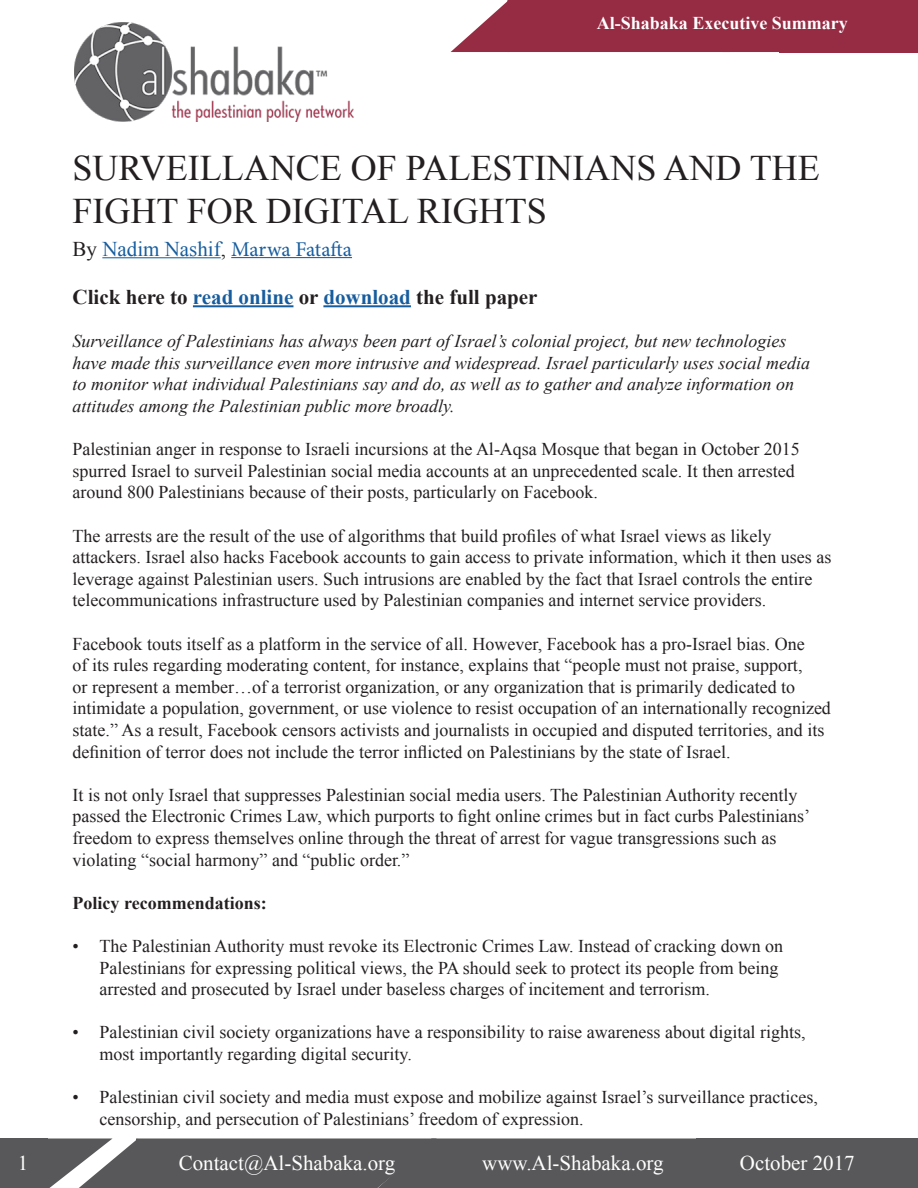
<style>
.page{position:relative;width:918px;height:1188px;background:#fff}
.page>*{position:absolute;margin:0;border:0;box-sizing:border-box;transform-origin:0 0}
.t1{font:36px/43.2px "Times New Roman";color:#231f20}
.t2{font:21px "Times New Roman";color:#fff}
.t3{font:700 21px "Times New Roman";color:#231f20}
.t4{font:21px "Minion Pro";letter-spacing:-.01em;color:#175d9e}
.t5{font:18px/21.6px "Times New Roman";color:#231f20}
.t6{font:italic 18px/21.6px "Times New Roman";color:#231f20}
.t7{font:700 18px "Times New Roman";color:#fff}
.t8{font:700 18px "Times New Roman";color:#231f20}
.s1{font-family:"Times New Roman";color:#231f20}
.s2{font-family:"Times New Roman"}
.s3{color:#175d9e}
</style>
<div class="page">
<hr style="left:193px;top:305px;width:100px;height:2px;background:#175d9e">
<hr style="left:323px;top:305px;width:88px;height:2px;background:#175d9e">
<div style="left:0;top:1138px;width:48px;height:50px;background:#58585a"></div>
<div style="left:697px;top:1138px;width:221px;height:50px;background:#58585a"></div>
<div style="left:48px;top:1138px;width:649px;height:50px;background:#58585a"></div>
<hr style="left:102px;top:257px;width:119px;height:1px;background:#175d9e">
<hr style="left:231px;top:257px;width:121px;height:1px;background:#175d9e">
<img style="left:74px;top:23px;width:280px;height:98px">
<div style="left:779px;top:0;width:139px;height:52px;background:#962c43"></div>
<svg style="left:451px;top:0;width:328px;height:52px;background:#9f3f54"></svg>
<p class="t7" style="left:597px;top:10px;width:253px">Al-Shabaka Executive Summary</p>
<p class="t1" style="left:73px;top:146px;width:749px">SURVEILLANCE OF PALESTINIANS AND THE<br>FIGHT FOR DIGITAL RIGHTS</p>
<p class="t4" style="left:73px;top:235px;width:281px"><span class="s1">By</span> <span class="s2">Nadim Nashif</span><span class="s1">,</span> Marwa Fatafta</p>
<p class="t3" style="left:73px;top:282px;width:466px">Click here to <span class="s3">read online</span> or <span class="s3">download</span> the full paper</p>
<p class="t6" style="left:73px;top:330px;width:739px">Surveillance of Palestinians has always been part of Israel’s colonial project, but new technologies have made this surveillance even more intrusive and widespread. Israel particularly uses social media to monitor what individual Palestinians say and do, as well as to gather and analyze information on attitudes among the Palestinian public more broadly.</p>
<p class="t5" style="left:73px;top:438px;width:729px">Palestinian anger in response to Israeli incursions at the Al-Aqsa Mosque that began in October 2015 spurred Israel to surveil Palestinian social media accounts at an unprecedented scale. It then arrested around 800 Palestinians because of their posts, particularly on Facebook.</p>
<p class="t5" style="left:73px;top:525px;width:760px">The arrests are the result of the use of algorithms that build profiles of what Israel views as likely attackers. Israel also hacks Facebook accounts to gain access to private information, which it then uses as leverage against Palestinian users. Such intrusions are enabled by the fact that Israel controls the entire telecommunications infrastructure used by Palestinian companies and internet service providers.</p>
<p class="t5" style="left:73px;top:633px;width:760px">Facebook touts itself as a platform in the service of all. However, Facebook has a pro-Israel bias. One<br>of its rules regarding moderating content, for instance, explains that “people must not praise, support,<br>or represent a member…of a terrorist organization, or any organization that is primarily dedicated to intimidate a population, government, or use violence to resist occupation of an internationally recognized state.” As a result, Facebook censors activists and journalists in occupied and disputed territories, and its definition of terror does not include the terror inflicted on Palestinians by the state of Israel.</p>
<p class="t5" style="left:73px;top:784px;width:739px">It is not only Israel that suppresses Palestinian social media users. The Palestinian Authority recently passed the Electronic Crimes Law, which purports to fight online crimes but in fact curbs Palestinians’ freedom to express themselves online through the threat of arrest for vague transgressions such as violating “social harmony” and “public order.”</p>
<p class="t8" style="left:73px;top:890px;width:196px">Policy recommendations:</p>
<p class="t5" style="left:100px;top:935px;width:685px;text-indent:-27px">• The Palestinian Authority must revoke its Electronic Crimes Law. Instead of cracking down on<br>Palestinians for expressing political views, the PA should seek to protect its people from being arrested and prosecuted by Israel under baseless charges of incitement and terrorism.</p>
<p class="t5" style="left:100px;top:1021px;width:708px;text-indent:-27px">• Palestinian civil society organizations have a responsibility to raise awareness about digital rights, most importantly regarding digital security.</p>
<p class="t5" style="left:100px;top:1086px;width:720px;text-indent:-27px">• Palestinian civil society and media must expose and mobilize against Israel’s surveillance practices, censorship, and persecution of Palestinians’ freedom of expression.</p>
<p class="t2" style="left:18px;top:1149px;width:12px">1</p>
<p class="t2" style="left:179px;top:1149px;width:218px">Contact@Al-Shabaka.org</p>
<p class="t2" style="left:482px;top:1149px;width:183px">www.Al-Shabaka.org</p>
<p class="t2" style="left:740px;top:1149px;width:116px">October 2017</p>
</div>
